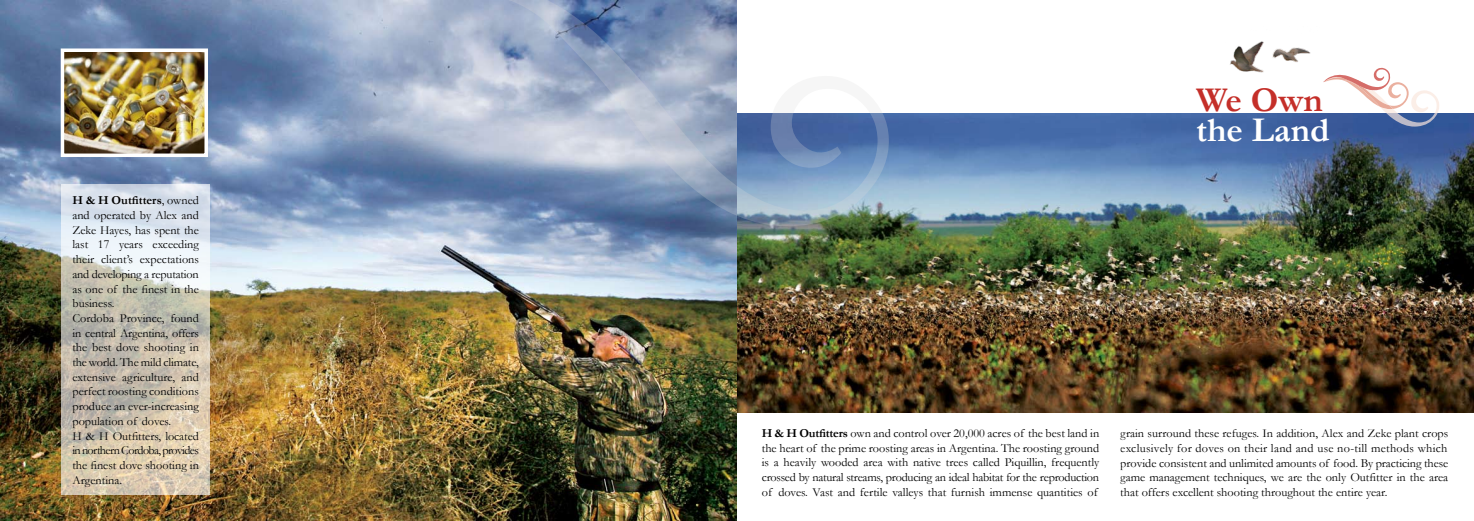
<style>
.page{position:relative;width:1474px;height:521px;background:#fff}
.page>*{position:absolute;margin:0;border:0;box-sizing:border-box;transform-origin:0 0}
.t1{font:700 35px "Garamond";color:#fff}
.t2{font:700 35px "Garamond";color:#c42f29}
.t3{font:12.25px/14.7px "Garamond";color:#000;text-align:justify}
.s1{font-weight:700}
</style>
<div class="page">
<img style="left:737px;top:113px;width:736px;height:300px">
<img style="left:0;top:0;width:737px;height:521px">
<svg style="left:405px;top:0;width:484px;height:226px"></svg>
<img style="left:1230px;top:41px;width:81px;height:32px">
<svg style="left:1323px;top:68px;width:116px;height:59px"></svg>
<img style="left:66px;top:53px;width:137px;height:99px">
<svg style="left:62px;top:185px;width:148px;height:310px;background:#d2cdc2"></svg>
<div style="left:61px;top:48px;width:147px;height:109px;border:4px solid #fff"></div>
<p class="t3" style="left:72px;top:193px;width:128px;text-align:left"><span class="s1">H &amp; H Outfitters</span>, owned and operated by Alex and<br>Zeke Hayes, has spent the last 17 years exceeding their client’s expectations and developing a reputation as one of the finest in the business.<br>Cordoba Province, found in central Argentina, offers the best dove shooting in the world. The mild climate, extensive agriculture, and perfect roosting conditions produce an ever-increasing population of doves.<br>H &amp; H Outfitters, located in northern Cordoba, provides the finest dove shooting in<br>Argentina.</p>
<h1 class="t2" style="left:1196px;top:76px;width:128px">We Own</h1>
<h1 class="t1" style="left:1196px;top:106px;width:135px">the Land</h1>
<p class="t3" style="left:761px;top:425px;width:339px"><span class="s1">H &amp; H Outfitters</span> own and control over 20,000 acres of the best land in the heart of the prime roosting areas in Argentina. The roosting ground is a heavily wooded area with native trees called Piquillin, frequently crossed by natural streams, producing an ideal habitat for the reproduction of doves. Vast and fertile valleys that furnish immense quantities of</p>
<p class="t3" style="left:1120px;top:426px;width:329px">grain surround these refuges. In addition, Alex and Zeke plant crops exclusively for doves on their land and use no-till methods which provide consistent and unlimited amounts of food. By practicing these game management techniques, we are the only Outfitter in the area that offers excellent shooting throughout the entire year.</p>
</div>
